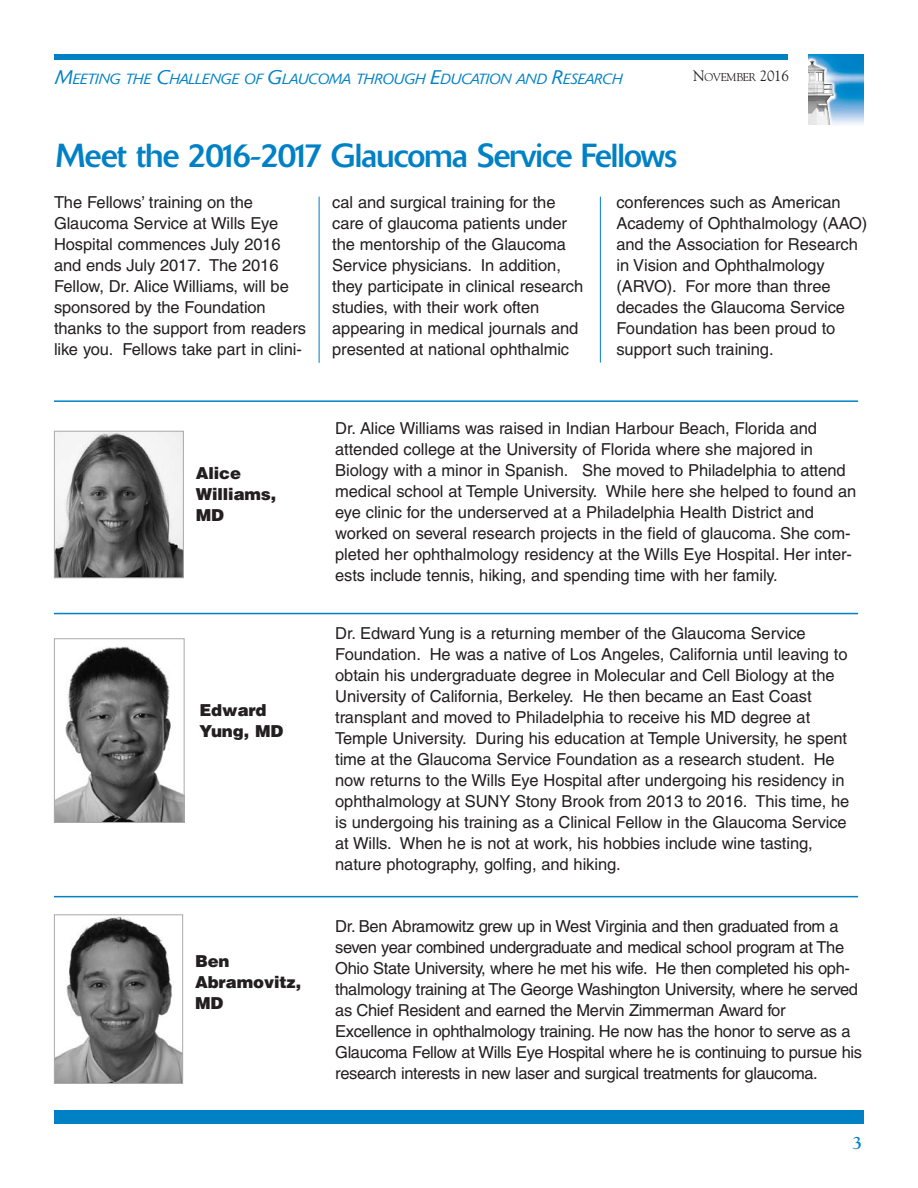
<style>
.page{position:relative;width:918px;height:1188px;background:#fff}
.page>*{position:absolute;margin:0;border:0;box-sizing:border-box;transform-origin:0 0}
.t1{font:33px "Delta";letter-spacing:-.03em;color:#0081c6}
.t2{font:700 18px "Goudy";color:#0081c6}
.t3{font:16.5px/21px "Helvetica";letter-spacing:-.005em;color:#231f20}
.t4{font:900 16.5px/21px "Helvetica";letter-spacing:-.005em;color:#231f20}
.t5{font:italic 300 14.7px "Delta";letter-spacing:-.01em;color:#0081c6}
.t6{font:11.25px "Goudy";letter-spacing:-.025em;color:#231f20}
.s1{font-size:19.5px}
.s2{font-size:15px}
</style>
<div class="page">
<hr style="left:600px;top:197px;width:1px;height:166px;background:#0081c6">
<hr style="left:319px;top:197px;width:1px;height:166px;background:#0081c6">
<div style="left:54px;top:54px;width:734px;height:6px;background:#0081c6"></div>
<img style="left:809px;top:54px;width:55px;height:71px">
<img style="left:809px;top:60px;width:26px;height:65px">
<div style="left:54px;top:1110px;width:810px;height:14px;background:#0081c6"></div>
<img style="left:56px;top:433px;width:126px;height:143px">
<div style="left:54px;top:431px;width:130px;height:147px;border:1px solid #a7a9ac"></div>
<img style="left:56px;top:646px;width:127px;height:175px">
<div style="left:54px;top:638px;width:131px;height:185px;border:1px solid #a7a9ac"></div>
<img style="left:56px;top:916px;width:125px;height:166px">
<div style="left:54px;top:914px;width:129px;height:170px;border:1px solid #a7a9ac"></div>
<hr style="left:54px;top:613px;width:804px;height:1px;background:#0081c6">
<hr style="left:54px;top:400px;width:804px;height:2px;background:#0081c6">
<hr style="left:54px;top:896px;width:804px;height:1px;background:#0081c6">
<p class="t5" style="left:56px;top:74px;width:568px"><span class="s1">M</span>EETING THE <span class="s1">C</span>HALLENGE OF <span class="s1">G</span>LAUCOMA THROUGH <span class="s1">E</span>DUCATION AND <span class="s1">R</span>ESEARCH</p>
<p class="t6" style="left:693px;top:73px;width:97px"><span class="s2">N</span>OVEMBER <span class="s2">2016</span></p>
<h1 class="t1" style="left:56px;top:144px;width:623px">Meet the 2016-2017 Glaucoma Service Fellows</h1>
<p class="t3" style="left:54px;top:194px;width:254px">The Fellows’ training on the<br>Glaucoma Service at Wills Eye<br>Hospital commences July 2016 and ends July 2017. The 2016<br>Fellow, Dr. Alice Williams, will be sponsored by the Foundation thanks to the support from readers like you. Fellows take part in clini-</p>
<p class="t3" style="left:332px;top:193px;width:252px">cal and surgical training for the care of glaucoma patients under the mentorship of the Glaucoma Service physicians. In addition, they participate in clinical research studies, with their work often appearing in medical journals and presented at national ophthalmic</p>
<p class="t3" style="left:616px;top:193px;width:253px">conferences such as American<br>Academy of Ophthalmology (AAO) and the Association for Research in Vision and Ophthalmology (ARVO). For more than three decades the Glaucoma Service<br>Foundation has been proud to support such training.</p>
<p class="t4" style="left:196px;top:464px;width:82px">Alice<br>Williams,<br>MD</p>
<p class="t4" style="left:200px;top:701px;width:85px">Edward<br>Yung, MD</p>
<p class="t4" style="left:195px;top:952px;width:108px">Ben<br>Abramovitz,<br>MD</p>
<p class="t3" style="left:335px;top:420px;width:523px">Dr. Alice Williams was raised in Indian Harbour Beach, Florida and attended college at the University of Florida where she majored in Biology with a minor in Spanish. She moved to Philadelphia to attend medical school at Temple University. While here she helped to found an eye clinic for the underserved at a Philadelphia Health District and worked on several research projects in the field of glaucoma. She com&shy;pleted her ophthalmology residency at the Wills Eye Hospital. Her inter&shy;ests include tennis, hiking, and spending time with her family.</p>
<p class="t3" style="left:335px;top:624px;width:516px">Dr. Edward Yung is a returning member of the Glaucoma Service Foundation. He was a native of Los Angeles, California until leaving to obtain his undergraduate degree in Molecular and Cell Biology at the University of California, Berkeley. He then became an East Coast transplant and moved to Philadelphia to receive his MD degree at Temple University. During his education at Temple University, he spent time at the Glaucoma Service Foundation as a research student. He now returns to the Wills Eye Hospital after undergoing his residency in ophthalmology at SUNY Stony Brook from 2013 to 2016. This time, he is undergoing his training as a Clinical Fellow in the Glaucoma Service at Wills. When he is not at work, his hobbies include wine tasting, nature photography, golfing, and hiking.</p>
<p class="t3" style="left:335px;top:917px;width:528px">Dr. Ben Abramowitz grew up in West Virginia and then graduated from a seven year combined undergraduate and medical school program at The Ohio State University, where he met his wife. He then completed his oph&shy;thalmology training at The George Washington University, where he served as Chief Resident and earned the Mervin Zimmerman Award for Excellence in ophthalmology training. He now has the honor to serve as a Glaucoma Fellow at Wills Eye Hospital where he is continuing to pursue his research interests in new laser and surgical treatments for glaucoma.</p>
<p class="t2" style="left:852px;top:1135px;width:12px">3</p>
</div>
